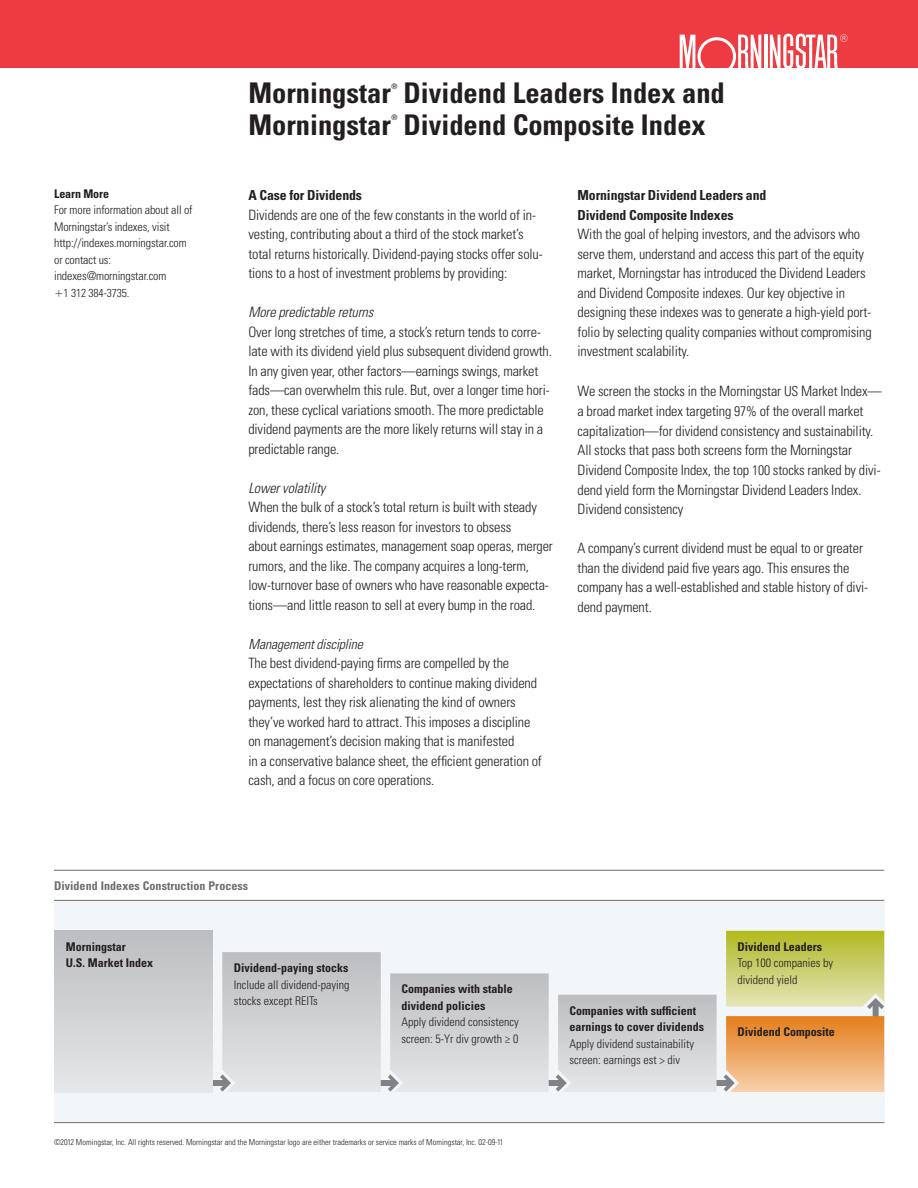
<style>
.page{position:relative;width:918px;height:1188px;background:#fff}
.page>*{position:absolute;margin:0;border:0;box-sizing:border-box;transform-origin:0 0}
.Title___UNI_67_19_21{font:700 condensed 28.5px "Univers";color:#231f20}
.Body___UNI_47_9_5_13{font:300 condensed 14.25px/19.5px "Univers LT Std";letter-spacing:-.01em;color:#231f20}
.Body___UNI_47_9_5_13-2{font:italic 300 condensed 14.25px "Univers LT Std";letter-spacing:-.01em;color:#231f20}
.Subhead___UNI_67_9_2{font:700 condensed 13.8px/19.5px "Univers LT Std";letter-spacing:-.01em;color:#231f20}
.Subhead___UNI_67_9_2-2{font:italic 300 condensed 13.8px "Univers LT Std";letter-spacing:-.01em;color:#231f20}
.Data___UNI_47_8_11{font:300 condensed 12px/16.5px "Univers LT Std";color:#231f20}
.Data___UNI_47_8_11-2{font:700 condensed 12px/16.5px "Univers LT Std";color:#231f20}
.Body{font:700 condensed 12px "Univers LT Std";letter-spacing:.005em;color:#6c6d70}
.Data___UNI_47_8_11-3{font:300 condensed 11.55px "Univers LT Std";letter-spacing:-.01em;color:#231f20}
.t1{font:300 condensed 8.25px "Univers LT Std";color:#231f20}
.Title___UNI_67_19_21-2{font:7.5px "Helvetica Neue";color:#231f20}
.s1{font-family:"Universal Greekwith Math Pi";font-weight:400;font-stretch:normal}
.s2{font-size:12px}
.s3{font-family:"Univers LT Std"}
.s4{font-size:13.8px}
.s5{font-weight:700}
</style>
<div class="page">
<div style="left:54px;top:900px;width:830px;height:223px;background:#f3f6f9"></div>
<hr style="left:54px;top:870px;width:830px;height:1px;background:#6c6d70">
<hr style="left:54px;top:900px;width:830px;height:1px;background:#6c6d70">
<hr style="left:54px;top:1122px;width:830px;height:1px;background:#6c6d70">
<div style="left:873px;top:1002px;width:6px;height:24px;background:#808285"></div>
<div style="left:371px;top:1080px;width:24px;height:6px;background:#808285"></div>
<div style="left:538px;top:1080px;width:25px;height:6px;background:#808285"></div>
<div style="left:706px;top:1080px;width:24px;height:6px;background:#808285"></div>
<svg style="left:726px;top:931px;width:158px;height:78px;background:#cacf70"></svg>
<svg style="left:724px;top:1016px;width:160px;height:76px;background:#eca765"></svg>
<svg style="left:556px;top:995px;width:161px;height:97px;background:#d1d2d4"></svg>
<svg style="left:388px;top:973px;width:161px;height:119px;background:#d1d2d4"></svg>
<div style="left:203px;top:1080px;width:24px;height:6px;background:#808285"></div>
<svg style="left:220px;top:952px;width:161px;height:140px;background:#d1d2d4"></svg>
<div style="left:54px;top:931px;width:159px;height:161px;background:linear-gradient(to bottom,#bdbec0,#e6e7e9)"></div>
<div style="left:0;top:0;width:918px;height:68px;background:#ee3a41"></div>
<hr style="left:764px;top:35px;width:3px;height:33px;background:#fff">
<svg style="left:680px;top:35px;width:81px;height:33px"></svg>
<svg style="left:770px;top:34px;width:78px;height:34px"></svg>
<p class="Data___UNI_47_8_11-2" style="left:54px;top:185px;width:56px">Learn More</p>
<p class="Data___UNI_47_8_11" style="left:54px;top:202px;width:140px">For more information about all of<br>Morningstar’s indexes, visit http://indexes.morningstar.com or contact us: indexes@morningstar.com</p>
<p class="Data___UNI_47_8_11-3" style="left:54px;top:286px;width:77px"><span class="s1">1</span>1 312 384<span class="s2">-</span>3735<span class="s2">.</span></p>
<p class="Title___UNI_67_19_21" style="left:248px;top:75px;width:478px"><span class="s3">Morningstar</span> Dividend Leaders Index and</p>
<p class="Title___UNI_67_19_21-2" style="left:391px;top:82px;width:7px">®</p>
<p class="Title___UNI_67_19_21" style="left:248px;top:107px;width:459px"><span class="s3">Morningstar</span> Dividend Composite Index</p>
<p class="Title___UNI_67_19_21-2" style="left:391px;top:113px;width:7px">®</p>
<p class="Subhead___UNI_67_9_2" style="left:248px;top:185px;width:115px">A Case for Dividends</p>
<p class="Body___UNI_47_9_5_13" style="left:248px;top:205px;width:296px">Dividends are one of the few constants in the world of in&shy;vesting, contributing about a third of the stock market’s total returns historically. Dividend-paying stocks offer solu&shy;tions to a host of investment problems by providing:</p>
<p class="Body___UNI_47_9_5_13-2" style="left:248px;top:304px;width:126px">More predictable returns</p>
<p class="Body___UNI_47_9_5_13" style="left:248px;top:322px;width:305px">Over long stretches of time, a stock’s return tends to corre&shy;late with its dividend yield plus subsequent dividend growth.<br>In any given year, other factors—earnings swings, market fads—can overwhelm this rule. But, over a longer time hori&shy;zon, these cyclical variations smooth. The more predictable dividend payments are the more likely returns will stay in a predictable range.</p>
<p class="Body___UNI_47_9_5_13-2" style="left:248px;top:479px;width:79px">Lower volatility</p>
<p class="Body___UNI_47_9_5_13" style="left:248px;top:497px;width:306px">When the bulk of a stock’s total return is built with steady dividends, there’s less reason for investors to obsess<br>about earnings estimates, management soap operas, merger rumors, and the like. The company acquires a long-term, low-turnover base of owners who have reasonable expecta&shy;tions—and little reason to sell at every bump in the road.</p>
<p class="Subhead___UNI_67_9_2-2" style="left:248px;top:636px;width:116px">Management discipline</p>
<p class="Body___UNI_47_9_5_13" style="left:248px;top:653px;width:295px">The best dividend-paying firms are compelled by the expectations of shareholders to continue making dividend payments, lest they risk alienating the kind of owners they’ve worked hard to attract. This imposes a discipline on management’s decision making that is manifested<br>in a conservative balance sheet, the efficient generation of cash, and a focus on core operations.</p>
<p class="Subhead___UNI_67_9_2" style="left:578px;top:185px;width:190px">Morningstar Dividend Leaders and<br>Dividend Composite Indexes</p>
<p class="Body___UNI_47_9_5_13" style="left:578px;top:224px;width:296px">With the goal of helping investors, and the advisors who serve them, understand and access this part of the equity market, Morningstar has introduced the Dividend Leaders and Dividend Composite indexes. Our key objective in designing these indexes was to generate a high-yield port&shy;folio by selecting quality companies without compromising investment scalability.</p>
<p class="Body___UNI_47_9_5_13" style="left:578px;top:381px;width:306px">We screen the stocks in the Morningstar <span class="s4">US</span> Market Index— a broad market index targeting <span class="s4">97%</span> of the overall market capitalization—for dividend consistency and sustainability.<br>All stocks that pass both screens form the Morningstar Dividend Composite Index, the top <span class="s4">100</span> stocks ranked by divi&shy;dend yield form the Morningstar Dividend Leaders Index.</p>
<p class="Body___UNI_47_9_5_13" style="left:578px;top:500px;width:107px">Dividend consistency</p>
<p class="Body___UNI_47_9_5_13" style="left:578px;top:539px;width:292px">A company’s current dividend must be equal to or greater than the dividend paid five years ago. This ensures the company has a well-established and stable history of divi&shy;dend payment.</p>
<p class="Body" style="left:54px;top:878px;width:196px">Dividend Indexes Construction Process</p>
<p class="Data___UNI_47_8_11-2" style="left:66px;top:938px;width:89px">Morningstar<br>U.S. Market Index</p>
<p class="Data___UNI_47_8_11" style="left:234px;top:960px;width:117px;text-align:justify"><span class="s5">Dividend-paying stocks </span>Include all dividend-paying stocks except REITs</p>
<p class="Data___UNI_47_8_11" style="left:402px;top:981px;width:119px"><span class="s5">Companies with stable dividend policies<br></span>Apply dividend consistency screen: 5-Yr div growth ≥ 0</p>
<p class="t1" style="left:54px;top:1137px;width:451px">©2012 Morningstar, Inc. All rights reserved. Morningstar and the Morningstar logo are either trademarks or service marks of Morningstar, Inc. 02-09-11</p>
<p class="Data___UNI_47_8_11" style="left:570px;top:1002px;width:136px"><span class="s5">Companies with sufficient earnings to cover dividends<br></span>Apply dividend sustainability screen: earnings est &gt; div</p>
<p class="Data___UNI_47_8_11" style="left:738px;top:938px;width:97px"><span class="s5">Dividend Leaders<br></span>Top 100 companies by dividend yield</p>
<p class="Data___UNI_47_8_11-2" style="left:738px;top:1024px;width:99px">Dividend Composite</p>
</div>
